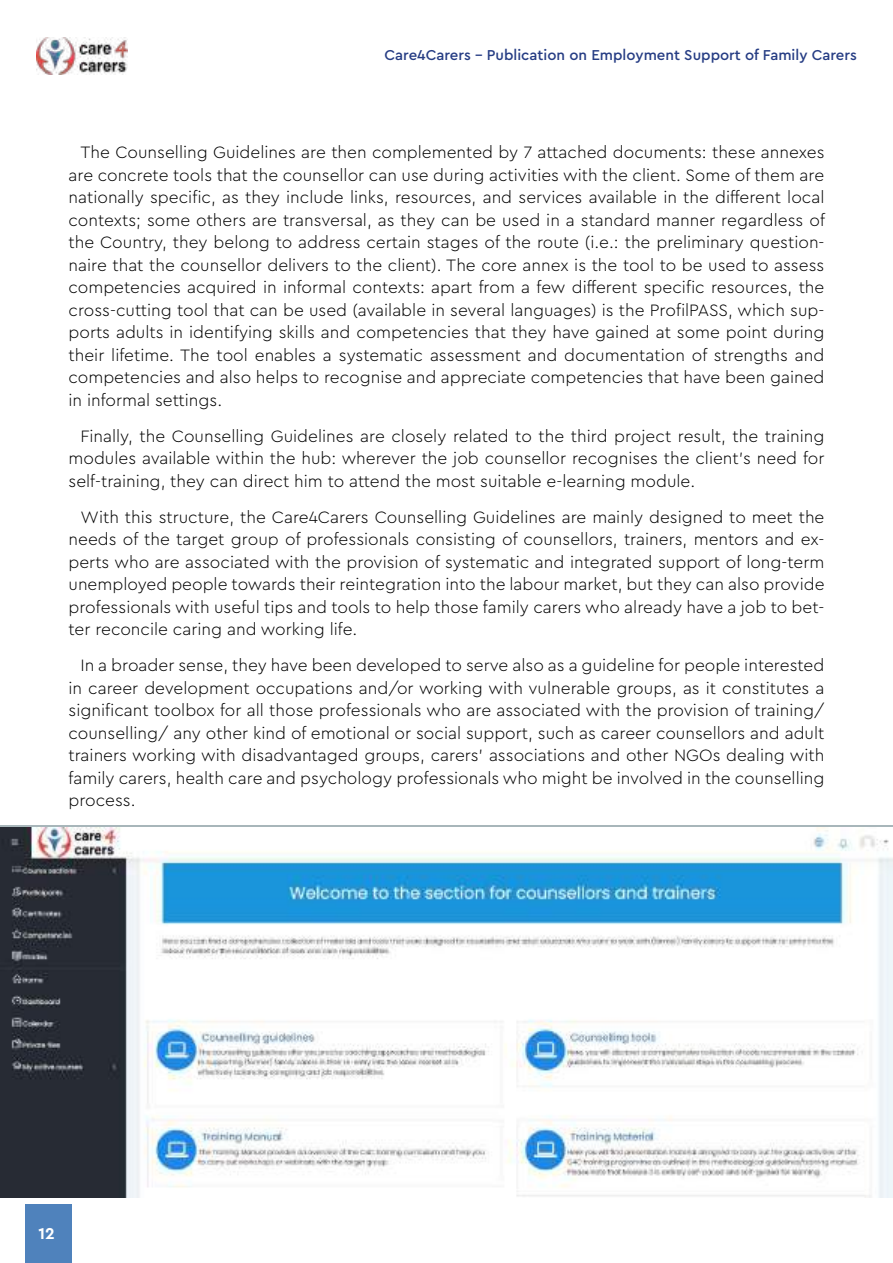
<style>
.page{position:relative;width:893px;height:1263px;background:#fff}
.page>*{position:absolute;margin:0;border:0;box-sizing:border-box;transform-origin:0 0}
.t1{font:300 17.25px/22.5px "Cera Pro";color:#000;text-align:justify}
.t2{font:700 16.5px "Cera Pro";color:#fff}
.t3{font:500 15px "Cera Pro";color:#263d84}
</style>
<div class="page">
<div style="left:25px;top:1204px;width:47px;height:59px;background:#4f82bc"></div>
<img style="left:36px;top:38px;width:92px;height:36px">
<img style="left:0;top:827px;width:893px;height:370px">
<p class="t3" style="left:384px;top:45px;width:474px">Care4Carers - Publication on Employment Support of Family Carers</p>
<p class="t1" style="left:69px;top:140px;width:758px;text-indent:12px">The Counselling Guidelines are then complemented by 7 attached documents: these annexes are concrete tools that the counsellor can use during activities with the client. Some of them are nationally specific, as they include links, resources, and services available in the different local contexts; some others are transversal, as they can be used in a standard manner regardless of the Country, they belong to address certain stages of the route (i.e.: the preliminary question&shy;naire that the counsellor delivers to the client). The core annex is the tool to be used to assess competencies acquired in informal contexts: apart from a few different specific resources, the cross-cutting tool that can be used (available in several languages) is the ProfilPASS, which sup&shy;ports adults in identifying skills and competencies that they have gained at some point during their lifetime. The tool enables a systematic assessment and documentation of strengths and competencies and also helps to recognise and appreciate competencies that have been gained in informal settings.</p>
<p class="t1" style="left:69px;top:424px;width:757px;text-indent:12px">Finally, the Counselling Guidelines are closely related to the third project result, the training modules available within the hub: wherever the job counsellor recognises the client’s need for self-training, they can direct him to attend the most suitable e-learning module.</p>
<p class="t1" style="left:69px;top:505px;width:757px;text-indent:12px">With this structure, the Care4Carers Counselling Guidelines are mainly designed to meet the needs of the target group of professionals consisting of counsellors, trainers, mentors and ex&shy;perts who are associated with the provision of systematic and integrated support of long-term unemployed people towards their reintegration into the labour market, but they can also provide professionals with useful tips and tools to help those family carers who already have a job to bet&shy;ter reconcile caring and working life.</p>
<p class="t1" style="left:69px;top:653px;width:757px;text-indent:12px">In a broader sense, they have been developed to serve also as a guideline for people interested in career development occupations and/or working with vulnerable groups, as it constitutes a significant toolbox for all those professionals who are associated with the provision of training/ counselling/ any other kind of emotional or social support, such as career counsellors and adult trainers working with disadvantaged groups, carers’ associations and other NGOs dealing with family carers, health care and psychology professionals who might be involved in the counselling process.</p>
<p class="t2" style="left:39px;top:1222px;width:18px">12</p>
</div>
